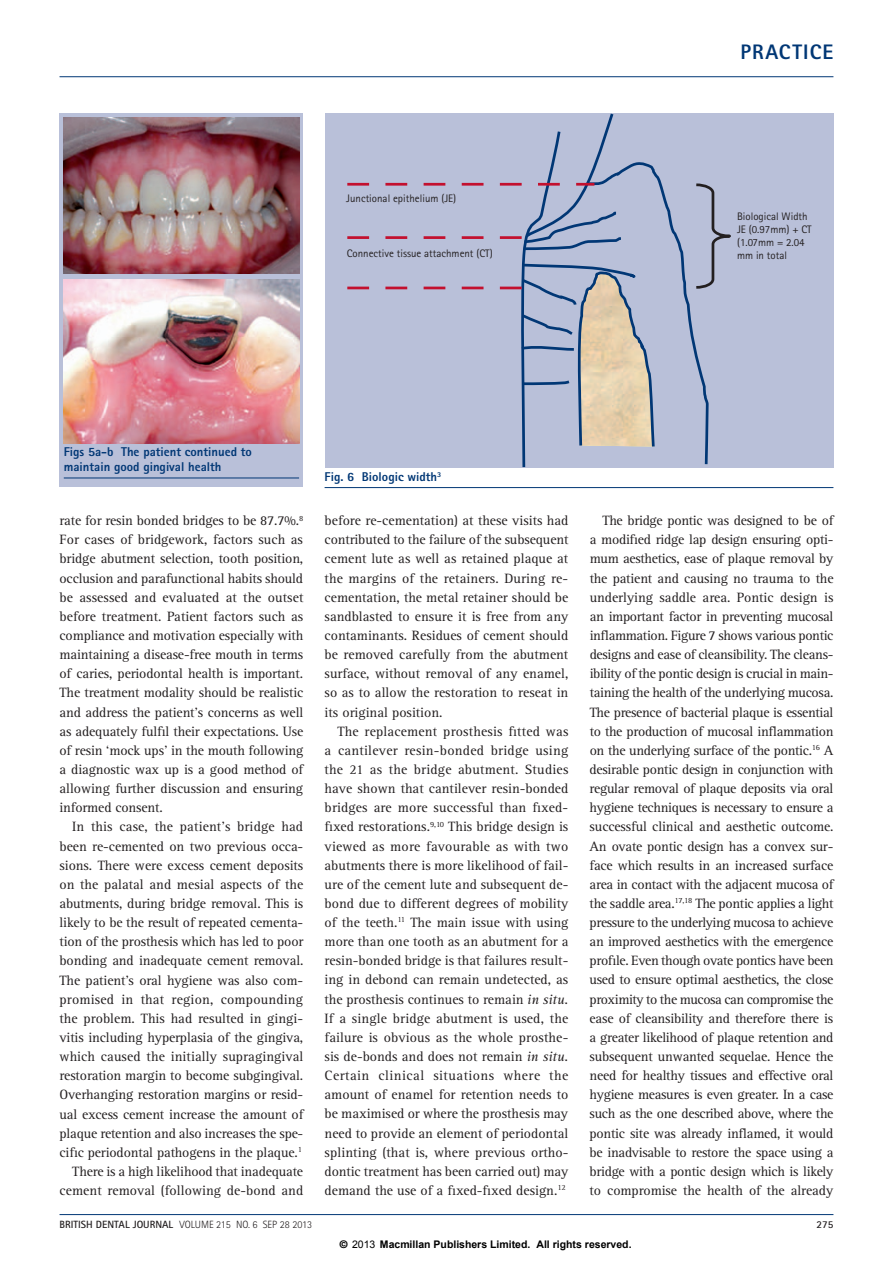
<style>
.page{position:relative;width:893px;height:1263px;background:#fff}
.page>*{position:absolute;margin:0;border:0;box-sizing:border-box;transform-origin:0 0}
.t1{font:800 21px "Rotis Sans Serif Std";letter-spacing:.055em;color:#013775}
.body{font:13.95px/19.2px "Rotis Serif Std";letter-spacing:-.005em;color:#231f20;text-align:justify}
.table_fig_caption{font:800 12.75px/15px "Rotis Sans Serif Std";color:#013775}
.t2{font:10.95px/13px "Rotis Sans Serif Std 3";color:#231f20}
.t3{font:700 10.5px "Arial";color:#000}
.t4{font:300 10.5px "Rotis Sans Serif Std";color:#231f20}
.t5{font:700 10.5px "Rotis Sans Serif Std";color:#231f20}
.s1{font-style:italic}
.s2{font-weight:700}
.s3{font-family:"Helvetica"}
.s4{font-weight:400}
</style>
<div class="page">
<hr style="left:60px;top:76px;width:773px;height:1px;background:#013775">
<div style="left:325px;top:114px;width:508px;height:354px;background:#b9c0d9"></div>
<svg style="left:653px;top:167px;width:56px;height:298px"></svg>
<svg style="left:347px;top:114px;width:306px;height:353px"></svg>
<svg style="left:694px;top:182px;width:37px;height:108px"></svg>
<hr style="left:325px;top:487px;width:508px;height:1px;background:#013775">
<div style="left:60px;top:114px;width:243px;height:373px;background:#b9c0d9"></div>
<img style="left:64px;top:118px;width:235px;height:156px">
<hr style="left:64px;top:478px;width:235px;height:1px;background:#013775">
<img style="left:64px;top:280px;width:235px;height:163px">
<hr style="left:60px;top:1214px;width:773px;height:1px;background:#013775">
<p class="t2" style="left:346px;top:192px;width:111px">Junctional epithelium (JE)</p>
<p class="t2" style="left:347px;top:246px;width:148px">Connective tissue attachment (CT)</p>
<p class="t1" style="left:740px;top:39px;width:94px">PRACTICE</p>
<p class="t2" style="left:737px;top:210px;width:76px">Biological Width<br>JE (0.97mm) + CT (1.07mm = 2.04 mm in total</p>
<p class="table_fig_caption" style="left:64px;top:444px;width:190px">Figs 5a-b The patient continued to maintain good gingival health</p>
<p class="body" style="left:60px;top:511px;width:245px">rate for resin bonded bridges to be 87.7%.<sup>8<br></sup>For cases of bridgework, factors such as bridge abutment selection, tooth position, occlusion and parafunctional habits should be assessed and evaluated at the outset before treatment. Patient factors such as compliance and motivation especially with maintaining a disease-free mouth in terms of caries, periodontal health is important.<br>The treatment modality should be realistic and address the patient’s concerns as well as adequately fulfil their expectations. Use of resin ‘mock ups’ in the mouth following a diagnostic wax up is a good method of allowing further discussion and ensuring informed consent.</p>
<p class="body" style="left:60px;top:818px;width:245px;text-indent:13px">In this case, the patient’s bridge had been re-cemented on two previous occa&shy;sions. There were excess cement deposits on the palatal and mesial aspects of the abutments, during bridge removal. This is likely to be the result of repeated cementa&shy;tion of the prosthesis which has led to poor bonding and inadequate cement removal.<br>The patient’s oral hygiene was also com&shy;promised in that region, compounding the problem. This had resulted in gingi&shy;vitis including hyperplasia of the gingiva, which caused the initially supragingival restoration margin to become subgingival.<br>Overhanging restoration margins or resid&shy;ual excess cement increase the amount of plaque retention and also increases the spe&shy;cific periodontal pathogens in the plaque.<sup>1</sup></p>
<p class="body" style="left:60px;top:1162px;width:245px;text-align:right">There is a high likelihood that inadequate cement removal (following de-bond and</p>
<p class="table_fig_caption" style="left:325px;top:469px;width:118px">Fig. 6 Biologic width<sup>3</sup></p>
<p class="body" style="left:325px;top:511px;width:245px">before re-cementation) at these visits had contributed to the failure of the subsequent cement lute as well as retained plaque at the margins of the retainers. During re&shy;cementation, the metal retainer should be sandblasted to ensure it is free from any contaminants. Residues of cement should be removed carefully from the abutment surface, without removal of any enamel, so as to allow the restoration to reseat in its original position.</p>
<p class="body" style="left:325px;top:722px;width:245px;text-indent:13px">The replacement prosthesis fitted was a cantilever resin-bonded bridge using the 21 as the bridge abutment. Studies have shown that cantilever resin-bonded bridges are more successful than fixed&shy;fixed restorations.<sup>9,10</sup> This bridge design is viewed as more favourable as with two abutments there is more likelihood of fail&shy;ure of the cement lute and subsequent de&shy;bond due to different degrees of mobility of the teeth.<sup>11</sup> The main issue with using more than one tooth as an abutment for a resin-bonded bridge is that failures result&shy;ing in debond can remain undetected, as the prosthesis continues to remain <span class="s1">in situ.<br></span>If a single bridge abutment is used, the failure is obvious as the whole prosthe&shy;sis de-bonds and does not remain <span class="s1">in situ.<br></span>Certain clinical situations where the amount of enamel for retention needs to be maximised or where the prosthesis may need to provide an element of periodontal splinting (that is, where previous ortho&shy;dontic treatment has been carried out) may demand the use of a fixed-fixed design.<sup>12</sup></p>
<p class="body" style="left:590px;top:511px;width:245px;text-indent:13px">The bridge pontic was designed to be of a modified ridge lap design ensuring opti&shy;mum aesthetics, ease of plaque removal by the patient and causing no trauma to the underlying saddle area. Pontic design is an important factor in preventing mucosal inflammation. Figure 7 shows various pontic designs and ease of cleansibility. The cleans&shy;ibility of the pontic design is crucial in main&shy;taining the health of the underlying mucosa.<br>The presence of bacterial plaque is essential to the production of mucosal inflammation on the underlying surface of the pontic.<sup>16</sup> A desirable pontic design in conjunction with regular removal of plaque deposits via oral hygiene techniques is necessary to ensure a successful clinical and aesthetic outcome.<br>An ovate pontic design has a convex sur&shy;face which results in an increased surface area in contact with the adjacent mucosa of the saddle area.<sup>17,18</sup> The pontic applies a light pressure to the underlying mucosa to achieve an improved aesthetics with the emergence profile. Even though ovate pontics have been used to ensure optimal aesthetics, the close proximity to the mucosa can compromise the ease of cleansibility and therefore there is a greater likelihood of plaque retention and subsequent unwanted sequelae. Hence the need for healthy tissues and effective oral hygiene measures is even greater. In a case such as the one described above, where the pontic site was already inflamed, it would be inadvisable to restore the space using a bridge with a pontic design which is likely to compromise the health of the already</p>
<p class="t4" style="left:60px;top:1218px;width:254px"><span class="s2">BRITISH DENTAL JOURNAL</span> VOLUME 215 NO. 6 SEP 28 2013</p>
<p class="t5" style="left:816px;top:1217px;width:18px">275</p>
<p class="t3" style="left:340px;top:1237px;width:293px"><span class="s3">©</span> <span class="s4">2013</span> Macmillan Publishers Limited. All rights reserved.</p>
</div>
